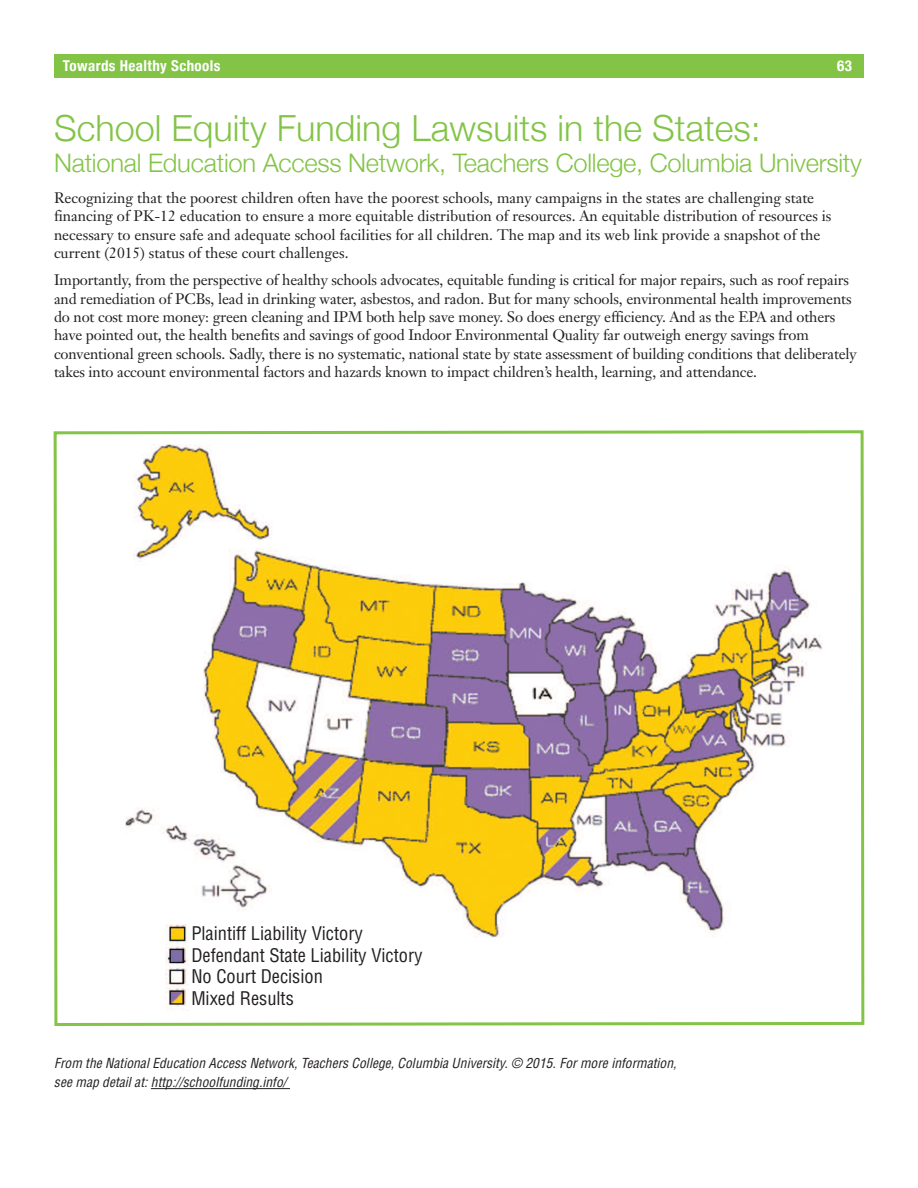
<style>
.page{position:relative;width:918px;height:1188px;background:#fff}
.page>*{position:absolute;margin:0;border:0;box-sizing:border-box;transform-origin:0 0}
.t1{font:300 36px "Helvetica Neue";color:#83c447}
.t2{font:300 25.5px "Helvetica Neue";letter-spacing:-.01em;color:#83c447}
.t3{font:condensed 18.3px/21.5px "Helvetica";color:#231f20}
.t4{font:15px/18.5px "Janson Text";letter-spacing:-.01em;color:#231f20}
.t5{font:700 condensed 15px "Helvetica Neue";letter-spacing:.025em;color:#fff}
.t6{font:italic condensed 13.5px/19.5px "Helvetica";letter-spacing:.005em;color:#231f20}
</style>
<div class="page">
<hr style="left:151px;top:1088px;width:139px;height:1px;background:#231f20">
<svg style="left:53px;top:430px;width:812px;height:596px"></svg>
<div style="left:54px;top:54px;width:810px;height:23px;background:#83c447"></div>
<img style="left:166px;top:925px;width:22px;height:85px">
<p class="t5" style="left:63px;top:57px;width:159px">Towards Healthy Schools</p>
<p class="t5" style="left:837px;top:57px;width:16px">63</p>
<h1 class="t1" style="left:54px;top:106px;width:708px">School Equity Funding Lawsuits in the States:</h1>
<h2 class="t2" style="left:54px;top:148px;width:810px">National Education Access Network, Teachers College, Columbia University</h2>
<p class="t4" style="left:54px;top:190px;width:779px">Recognizing that the poorest children often have the poorest schools, many campaigns in the states are challenging state financing of PK-12 education to ensure a more equitable distribution of resources. An equitable distribution of resources is necessary to ensure safe and adequate school facilities for all children. The map and its web link provide a snapshot of the current (2015) status of these court challenges.</p>
<p class="t4" style="left:54px;top:272px;width:804px">Importantly, from the perspective of healthy schools advocates, equitable funding is critical for major repairs, such as roof repairs and remediation of PCBs, lead in drinking water, asbestos, and radon. But for many schools, environmental health improvements do not cost more money: green cleaning and IPM both help save money. So does energy efficiency. And as the EPA and others have pointed out, the health benefits and savings of good Indoor Environmental Quality far outweigh energy savings from conventional green schools. Sadly, there is no systematic, national state by state assessment of building conditions that deliberately takes into account environmental factors and hazards known to impact children’s health, learning, and attendance.</p>
<p class="t3" style="left:191px;top:923px;width:233px">Plaintiff Liability Victory<br>Defendant State Liability Victory<br>No Court Decision<br>Mixed Results</p>
<p class="t6" style="left:54px;top:1053px;width:624px">From the National Education Access Network, Teachers College, Columbia University. © 2015. For more information, see map detail at: http://schoolfunding.info/</p>
</div>
